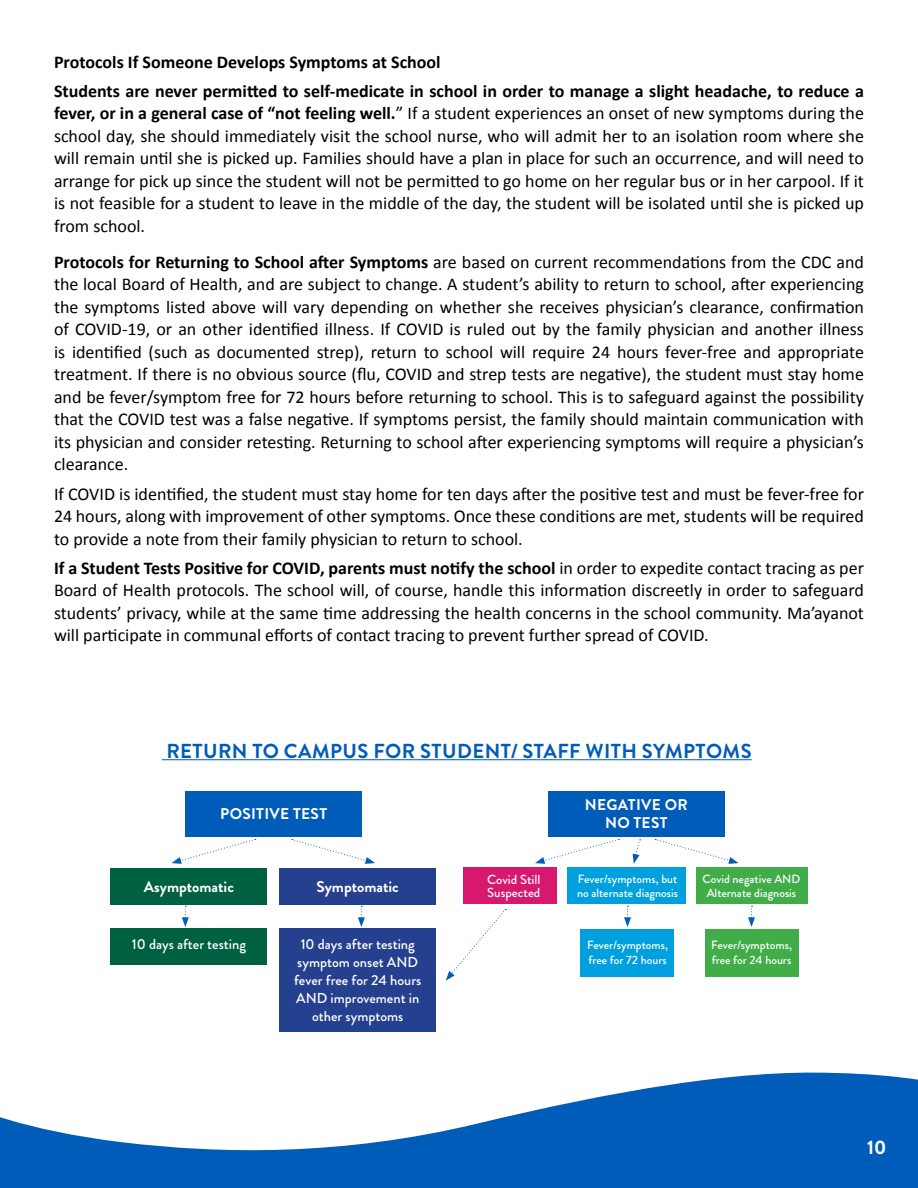
<style>
.page{position:relative;width:918px;height:1188px;background:#fff}
.page>*{position:absolute;margin:0;border:0;box-sizing:border-box;transform-origin:0 0}
.t1{font:700 20.25px "Brandon Grotesque";letter-spacing:.02em;color:#005cb9}
.t2{font:700 19.5px "Brandon Grotesque";color:#fff}
.t3{font:18px/22.5px "Calibri";color:#000;text-align:justify}
.t4{font:700 18px/29.2px "Calibri";color:#000}
.t5{font:700 15.6px/18px "Brandon Grotesque";letter-spacing:.02em;color:#fff;text-align:center}
.t6{font:700 15.6px "Brandon Grotesque";color:#fff}
.t7{font:500 14.4px/18px "Brandon Grotesque";color:#fff;text-align:center}
.t8{font:500 13.2px/13.2px "Brandon Grotesque";color:#fff}
.t9{font:500 12px/14.4px "Brandon Grotesque";color:#fff}
.s1{font-weight:700}
</style>
<div class="page">
<svg style="left:0;top:1072px;width:918px;height:116px;fill:#005cb9"></svg>
<hr style="left:162px;top:759px;width:590px;height:1px;background:#005cb9">
<div style="left:581px;top:929px;width:93px;height:48px;background:#00a0df"></div>
<div style="left:705px;top:929px;width:93px;height:48px;background:#41ad49"></div>
<div style="left:185px;top:791px;width:176px;height:45px;background:#005cb9"></div>
<div style="left:549px;top:791px;width:176px;height:45px;background:#005cb9"></div>
<div style="left:464px;top:867px;width:93px;height:37px;background:#d8176e"></div>
<div style="left:567px;top:867px;width:119px;height:37px;background:#00a0df"></div>
<div style="left:696px;top:867px;width:111px;height:37px;background:#41ad49"></div>
<div style="left:111px;top:868px;width:156px;height:37px;background:#006142"></div>
<div style="left:111px;top:928px;width:156px;height:37px;background:#006142"></div>
<div style="left:280px;top:868px;width:156px;height:37px;background:#25408f"></div>
<div style="left:280px;top:928px;width:156px;height:104px;background:#25408f"></div>
<svg style="left:172px;top:839px;width:84px;height:25px"></svg>
<svg style="left:292px;top:839px;width:83px;height:25px"></svg>
<svg style="left:535px;top:839px;width:84px;height:25px"></svg>
<svg style="left:655px;top:839px;width:84px;height:25px"></svg>
<svg style="left:633px;top:839px;width:8px;height:25px"></svg>
<svg style="left:446px;top:909px;width:60px;height:72px"></svg>
<svg style="left:624px;top:906px;width:7px;height:21px"></svg>
<svg style="left:182px;top:906px;width:7px;height:21px"></svg>
<svg style="left:748px;top:906px;width:7px;height:21px"></svg>
<svg style="left:358px;top:906px;width:7px;height:21px"></svg>
<p class="t4" style="left:54px;top:46px;width:811px">Protocols If Someone Develops Symptoms at School<br>Students are never permitted to self-medicate in school in order to manage a slight headache, to reduce a</p>
<p class="t3" style="left:54px;top:101px;width:811px"><span class="s1">fever, or in a general case of “not feeling well.</span>” If a student experiences an onset of new symptoms during the school day, she should immediately visit the school nurse, who will admit her to an isolation room where she will remain until she is picked up. Families should have a plan in place for such an occurrence, and will need to arrange for pick up since the student will not be permitted to go home on her regular bus or in her carpool. If it is not feasible for a student to leave in the middle of the day, the student will be isolated until she is picked up from school.</p>
<p class="t3" style="left:54px;top:250px;width:811px"><span class="s1">Protocols for Returning to School after Symptoms</span> are based on current recommendations from the CDC and the local Board of Health, and are subject to change. A student’s ability to return to school, after experiencing the symptoms listed above will vary depending on whether she receives physician’s clearance, confirmation of COVID-19, or an other identified illness. If COVID is ruled out by the family physician and another illness is identified (such as documented strep), return to school will require 24 hours fever-free and appropriate treatment. If there is no obvious source (flu, COVID and strep tests are negative), the student must stay home and be fever/symptom free for 72 hours before returning to school. This is to safeguard against the possibility that the COVID test was a false negative. If symptoms persist, the family should maintain communication with its physician and consider retesting. Returning to school after experiencing symptoms will require a physician’s clearance.</p>
<p class="t3" style="left:54px;top:481px;width:812px">If COVID is identified, the student must stay home for ten days after the positive test and must be fever-free for 24 hours, along with improvement of other symptoms. Once these conditions are met, students will be required to provide a note from their family physician to return to school.</p>
<p class="t3" style="left:54px;top:556px;width:812px"><span class="s1">If a Student Tests Positive for COVID, parents must notify the school</span> in order to expedite contact tracing as per Board of Health protocols. The school will, of course, handle this information discreetly in order to safeguard students’ privacy, while at the same time addressing the health concerns in the school community. Ma’ayanot will participate in communal efforts of contact tracing to prevent further spread of COVID.</p>
<p class="t1" style="left:166px;top:737px;width:587px">RETURN TO CAMPUS FOR STUDENT/ STAFF WITH SYMPTOMS</p>
<p class="t5" style="left:220px;top:805px;width:108px">POSITIVE TEST</p>
<p class="t5" style="left:585px;top:796px;width:104px">NEGATIVE OR<br>NO TEST</p>
<p class="t6" style="left:144px;top:876px;width:92px">Asymptomatic</p>
<p class="t6" style="left:317px;top:876px;width:84px">Symptomatic</p>
<p class="t7" style="left:132px;top:935px;width:116px">10 days after testing</p>
<p class="t7" style="left:294px;top:935px;width:129px">10 days after testing symptom onset AND fever free for 24 hours<br>AND improvement in other symptoms</p>
<p class="t8" style="left:487px;top:873px;width:55px">Covid Still<br>Suspected</p>
<p class="t9" style="left:577px;top:872px;width:103px">Fever/symptoms, but no alternate diagnosis</p>
<p class="t9" style="left:703px;top:872px;width:99px;text-align:center">Covid negative AND<br>Alternate diagnosis</p>
<p class="t9" style="left:587px;top:938px;width:82px">Fever/symptoms, free for 72 hours</p>
<p class="t9" style="left:711px;top:938px;width:82px">Fever/symptoms, free for 24 hours</p>
<p class="t2" style="left:867px;top:1133px;width:21px">10</p>
</div>
